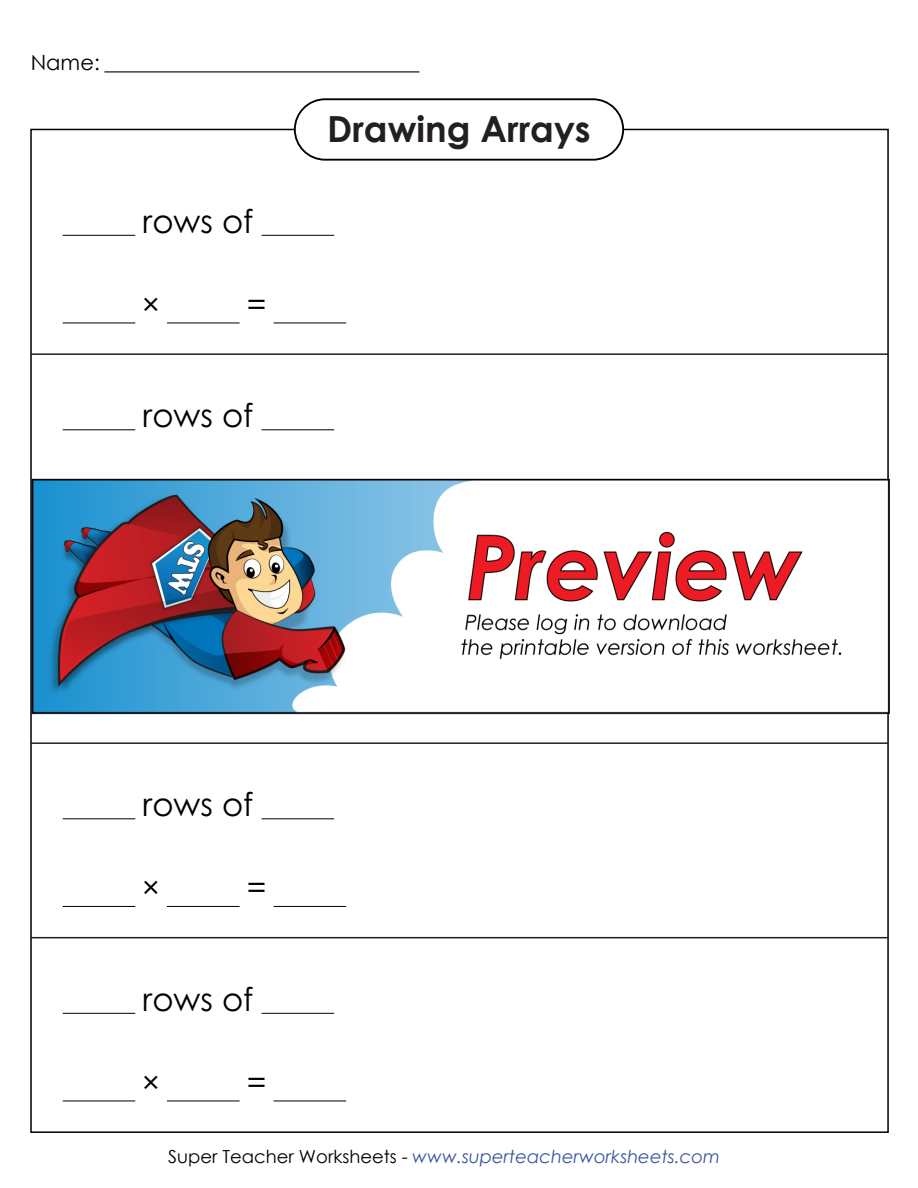
<style>
.page{position:relative;width:918px;height:1188px;background:#fff}
.page>*{position:absolute;margin:0;border:0;box-sizing:border-box;transform-origin:0 0}
.t1{font:700 36px "Century STW4";color:#231f20}
.t2{font:32.4px "Century STW4";color:#000}
.t3{font:21px "Century Gothic 2";color:#000}
.t4{font:italic 18px "Century Gothic 2";color:#3a53a3}
.s1{font-style:normal;color:#000}
</style>
<div class="page">
<hr style="left:104px;top:71px;width:315px;height:1px;background:#000">
<div style="left:294px;top:98px;width:330px;height:63px;border:2px solid #000;border-radius:30px"></div>
<hr style="left:262px;top:235px;width:72px;height:1px;background:#000">
<hr style="left:63px;top:235px;width:72px;height:1px;background:#000">
<hr style="left:274px;top:323px;width:72px;height:1px;background:#000">
<hr style="left:63px;top:323px;width:72px;height:1px;background:#000">
<hr style="left:167px;top:323px;width:73px;height:1px;background:#000">
<hr style="left:262px;top:429px;width:72px;height:1px;background:#000">
<hr style="left:63px;top:429px;width:72px;height:1px;background:#000">
<hr style="left:31px;top:353px;width:857px;height:2px;background:#231f20">
<hr style="left:262px;top:818px;width:72px;height:1px;background:#000">
<hr style="left:63px;top:818px;width:72px;height:1px;background:#000">
<hr style="left:274px;top:906px;width:72px;height:1px;background:#000">
<hr style="left:63px;top:906px;width:72px;height:1px;background:#000">
<hr style="left:167px;top:906px;width:73px;height:1px;background:#000">
<hr style="left:31px;top:742px;width:857px;height:2px;background:#231f20">
<hr style="left:262px;top:1013px;width:72px;height:1px;background:#000">
<hr style="left:63px;top:1013px;width:72px;height:1px;background:#000">
<hr style="left:274px;top:1101px;width:72px;height:1px;background:#000">
<hr style="left:63px;top:1101px;width:72px;height:1px;background:#000">
<hr style="left:167px;top:1101px;width:73px;height:1px;background:#000">
<hr style="left:31px;top:937px;width:857px;height:1px;background:#231f20">
<img style="left:30px;top:461px;width:860px;height:268px">
<p class="t3" style="left:31px;top:48px;width:71px">Name:</p>
<h2 class="t2" style="left:143px;top:198px;width:112px">rows of</h2>
<h2 class="t2" style="left:141px;top:281px;width:21px">×</h2>
<h2 class="t2" style="left:247px;top:281px;width:21px">=</h2>
<h2 class="t2" style="left:143px;top:393px;width:112px">rows of</h2>
<h1 class="t1" style="left:327px;top:102px;width:265px">Drawing Arrays</h1>
<h2 class="t2" style="left:143px;top:782px;width:112px">rows of</h2>
<h2 class="t2" style="left:141px;top:865px;width:21px">×</h2>
<h2 class="t2" style="left:247px;top:865px;width:21px">=</h2>
<h2 class="t2" style="left:143px;top:976px;width:112px">rows of</h2>
<h2 class="t2" style="left:141px;top:1059px;width:21px">×</h2>
<h2 class="t2" style="left:247px;top:1059px;width:21px">=</h2>
<p class="t4" style="left:168px;top:1143px;width:553px"><span class="s1">Super Teacher Worksheets -</span> www.superteacherworksheets.com</p>
</div>
